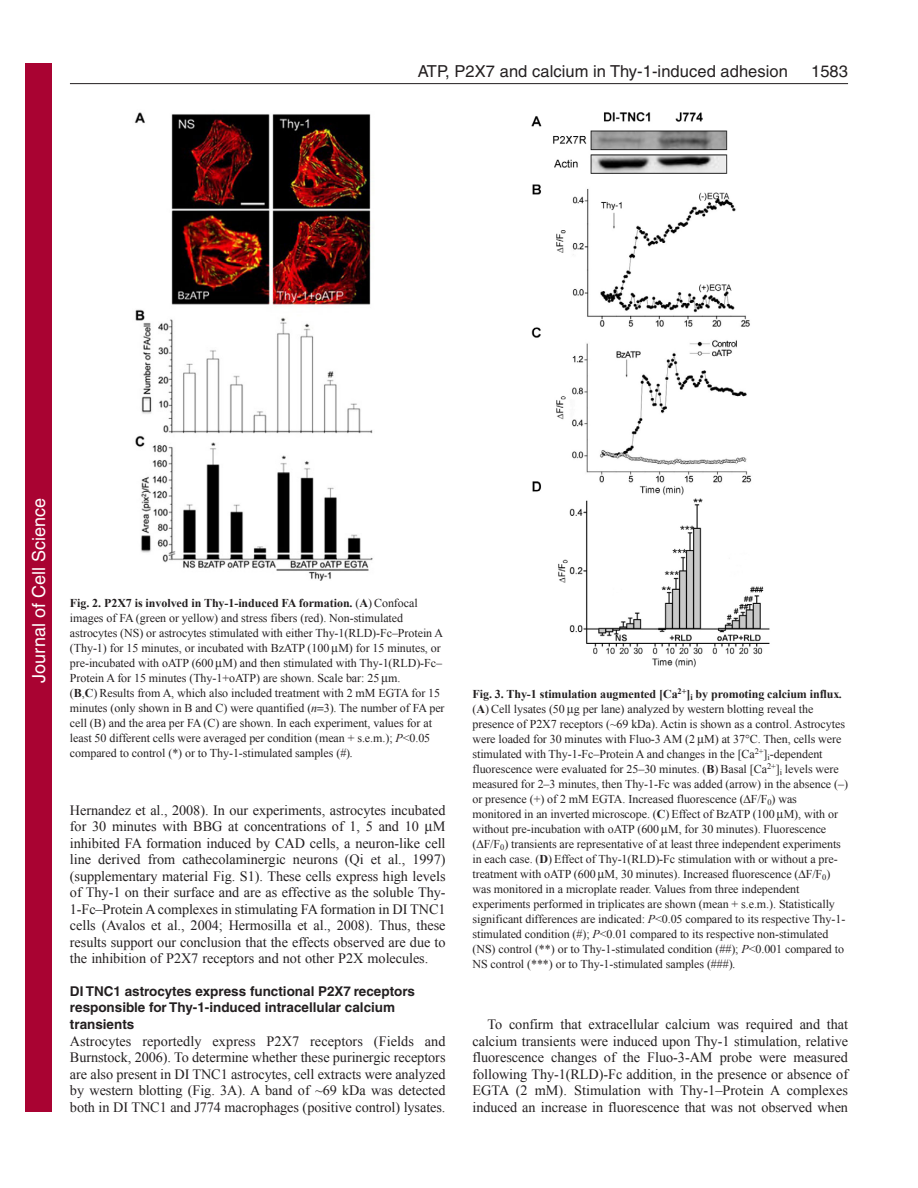
<style>
.page{position:relative;width:918px;height:1188px;background:#fff}
.page>*{position:absolute;margin:0;border:0;box-sizing:border-box;transform-origin:0 0}
.t1{font:18px "Helvetica";color:#fff}
.t2{font:16.5px "Helvetica";letter-spacing:.005em;color:#231f20}
.t3{font:14.25px/16.5px "Times New Roman";letter-spacing:-.005em;color:#231f20;text-align:justify}
.t4{font:700 13.5px/16.5px "Helvetica";color:#231f20}
.t5{font:12px/15px "Times New Roman";letter-spacing:-.005em;color:#231f20}
.s1{font-weight:700}
.s2{font-style:italic}
.s3{font-weight:700;font-style:italic}
</style>
<div class="page">
<hr style="left:70px;top:83px;width:778px;height:1px;background:#231f20">
<img style="left:134px;top:112px;width:239px;height:469px">
<img style="left:531px;top:112px;width:239px;height:556px">
<div style="left:26px;top:64px;width:26px;height:1048px;background:#a90332"></div>
<h2 class="t2" style="left:418px;top:65px;width:372px">ATP, P2X7 and calcium in Thy-1-induced adhesion</h2>
<h2 class="t2" style="left:811px;top:65px;width:38px">1583</h2>
<h1 class="t1" style="left:28px;top:683px;width:186px;rotate:-90deg">Journal of Cell Science</h1>
<p class="t5" style="left:70px;top:596px;width:376px"><span class="s1">Fig. 2. P2X7 is involved in Thy-1-induced FA formation.</span> (<span class="s1">A</span>) Confocal images of FA (green or yellow) and stress fibers (red). Non-stimulated astrocytes (NS) or astrocytes stimulated with either Thy-1(RLD)-Fc–Protein A (Thy-1) for 15 minutes, or incubated with BzATP (100 M) for 15 minutes, or pre-incubated with oATP (600 M) and then stimulated with Thy-1(RLD)-Fc– Protein A for 15 minutes (Thy-1+oATP) are shown. Scale bar: 25 m.<br>(<span class="s1">B</span>,<span class="s1">C</span>) Results from A, which also included treatment with 2 mM EGTA for 15 minutes (only shown in B and C) were quantified (<span class="s2">n</span> 3). The number of FA per cell (B) and the area per FA (C) are shown. In each experiment, values for at least 50 different cells were averaged per condition (mean + s.e.m.); <span class="s2">P</span>&lt;0.05 compared to control (*) or to Thy-1-stimulated samples (#)<span class="s2">.</span></p>
<p class="t3" style="left:70px;top:801px;width:377px">Hernandez et al., 2008). In our experiments, astrocytes incubated for 30 minutes with BBG at concentrations of 1, 5 and 10 M inhibited FA formation induced by CAD cells, a neuron-like cell line derived from cathecolaminergic neurons (Qi et al., 1997) (supplementary material Fig. S1). These cells express high levels of Thy-1 on their surface and are as effective as the soluble Thy-1-Fc–Protein A complexes in stimulating FA formation in DI TNC1 cells (Avalos et al., 2004; Hermosilla et al., 2008). Thus, these results support our conclusion that the effects observed are due to the inhibition of P2X7 receptors and not other P2X molecules.</p>
<p class="t4" style="left:70px;top:984px;width:347px">DI TNC1 astrocytes express functional P2X7 receptors responsible for Thy-1-induced intracellular calcium transients</p>
<p class="t3" style="left:70px;top:1032px;width:377px">Astrocytes reportedly express P2X7 receptors (Fields and Burnstock, 2006). To determine whether these purinergic receptors are also present in DI TNC1 astrocytes, cell extracts were analyzed by western blotting (Fig. 3A). A band of ~69 kDa was detected both in DI TNC1 and J774 macrophages (positive control) lysates.</p>
<p class="t5" style="left:472px;top:687px;width:377px"><span class="s1">Fig. 3. Thy-1 stimulation augmented [Ca</span><sup>2+</sup><span class="s1">]</span><sub>i</sub> <span class="s1">by promoting calcium influx</span><span class="s3">. </span>(<span class="s1">A</span>) Cell lysates (50 g per lane) analyzed by western blotting reveal the presence of P2X7 receptors (~69 kDa). Actin is shown as a control. Astrocytes were loaded for 30 minutes with Fluo-3 AM (2 M) at 37°C. Then, cells were stimulated with Thy-1-Fc–Protein A and changes in the [Ca<sup>2+</sup>]<sub>i</sub>-dependent fluorescence were evaluated for 25–30 minutes. (<span class="s1">B</span>) Basal [Ca<sup>2+</sup>]<sub>i</sub> levels were measured for 2–3 minutes, then Thy-1-Fc was added (arrow) in the absence (–) or presence (+) of 2 mM EGTA. Increased fluorescence ( F/F<sub>0</sub>) was monitored in an inverted microscope. (<span class="s1">C</span>) Effect of BzATP (100 M), with or without pre-incubation with oATP (600 M, for 30 minutes). Fluorescence<br>( F/F<sub>0</sub>) transients are representative of at least three independent experiments in each case. (<span class="s1">D</span>) Effect of Thy-1(RLD)-Fc stimulation with or without a pre&shy;treatment with oATP (600 M, 30 minutes). Increased fluorescence ( F/F<sub>0</sub>) was monitored in a microplate reader. Values from three independent experiments performed in triplicates are shown (mean + s.e.m.). Statistically significant differences are indicated: <span class="s2">P</span>&lt;0.05 compared to its respective Thy-1- stimulated condition (#); <span class="s2">P</span>&lt;0.01 compared to its respective non-stimulated (NS) control (**) or to Thy-1-stimulated condition (##); <span class="s2">P</span>&lt;0.001 compared to NS control (***) or to Thy-1-stimulated samples (###)<span class="s2">.</span></p>
<p class="t3" style="left:472px;top:1016px;width:377px;text-indent:15px">To confirm that extracellular calcium was required and that calcium transients were induced upon Thy-1 stimulation, relative fluorescence changes of the Fluo-3-AM probe were measured following Thy-1(RLD)-Fc addition, in the presence or absence of EGTA (2 mM). Stimulation with Thy-1–Protein A complexes induced an increase in fluorescence that was not observed when</p>
</div>
